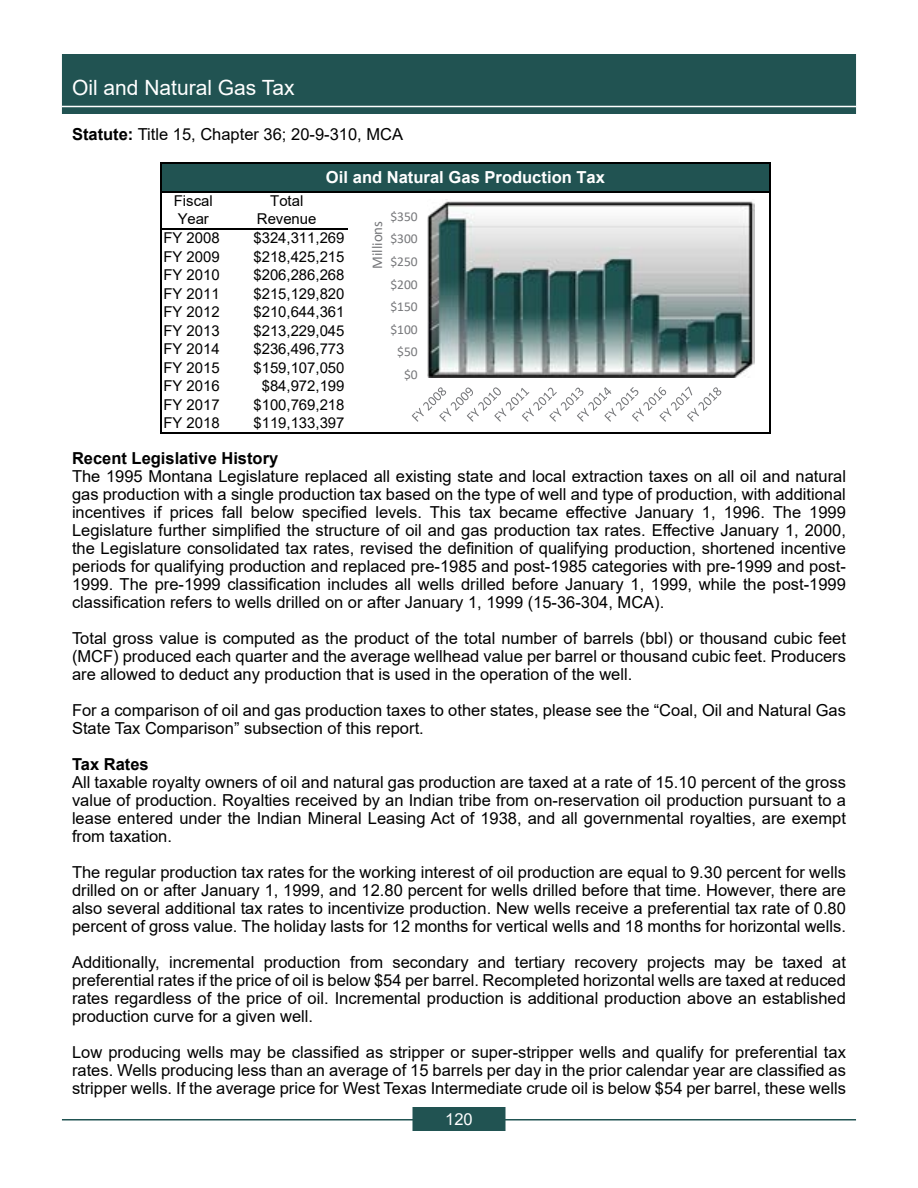
<style>
.page{position:relative;width:918px;height:1188px;background:#fff}
.page>*{position:absolute;margin:0;border:0;box-sizing:border-box;transform-origin:0 0}
.t1{font:21px "Arial";color:#fff}
.t2{font:16.5px/18px "Arial";color:#000;text-align:justify}
.t3{font:700 16.5px "Arial";color:#000}
.t4{font:700 16.5px "Arial";color:#fff}
.t5{font:16.5px "Arial";color:#fff}
.t6{font:15px/18.6px "Arial";color:#000}
.t7{font:15px "Calibri";color:#77787b}
.t8{font:13.5px "Calibri";color:#77787b}
.s1{font-weight:700}
</style>
<div class="page">
<hr style="left:62px;top:1119px;width:794px;height:1px;background:#215352">
<div style="left:413px;top:1108px;width:92px;height:22px;background:#215352"></div>
<div style="left:412px;top:1107px;width:94px;height:24px;border:2px solid #215352"></div>
<div style="left:62px;top:54px;width:794px;height:60px;background:#215352"></div>
<hr style="left:62px;top:106px;width:794px;height:1px;background:#fff">
<div style="left:161px;top:163px;width:609px;height:29px;background:#215352"></div>
<hr style="left:160px;top:162px;width:1px;height:271px;background:#000">
<hr style="left:769px;top:163px;width:1px;height:270px;background:#000">
<hr style="left:161px;top:162px;width:609px;height:1px;background:#000">
<hr style="left:161px;top:191px;width:609px;height:1px;background:#000">
<hr style="left:161px;top:228px;width:187px;height:2px;background:#000">
<hr style="left:161px;top:432px;width:609px;height:1px;background:#000">
<img style="left:428px;top:199px;width:327px;height:178px">
<svg style="left:412px;top:387px;width:309px;height:35px"></svg>
<p class="t1" style="left:72px;top:73px;width:224px">Oil and Natural Gas Tax</p>
<p class="t2" style="left:72px;top:125px;width:333px"><span class="s1">Statute:</span> Title 15, Chapter 36; 20-9-310, MCA</p>
<p class="t4" style="left:326px;top:165px;width:281px">Oil and Natural Gas Production Tax</p>
<p class="t6" style="left:174px;top:191px;width:41px">Fiscal<br>Year</p>
<p class="t6" style="left:257px;top:191px;width:61px;text-align:center">Total<br>Revenue</p>
<p class="t6" style="left:163px;top:228px;width:58px">FY 2008</p>
<p class="t6" style="left:253px;top:228px;width:93px">$324,311,269</p>
<p class="t6" style="left:163px;top:247px;width:58px">FY 2009</p>
<p class="t6" style="left:253px;top:247px;width:93px">$218,425,215</p>
<p class="t6" style="left:163px;top:265px;width:58px">FY 2010</p>
<p class="t6" style="left:253px;top:265px;width:93px">$206,286,268</p>
<p class="t6" style="left:163px;top:284px;width:58px">FY 2011</p>
<p class="t6" style="left:253px;top:284px;width:93px">$215,129,820</p>
<p class="t6" style="left:163px;top:303px;width:58px">FY 2012</p>
<p class="t6" style="left:253px;top:303px;width:93px">$210,644,361</p>
<p class="t6" style="left:163px;top:321px;width:58px">FY 2013</p>
<p class="t6" style="left:253px;top:321px;width:93px">$213,229,045</p>
<p class="t6" style="left:163px;top:340px;width:58px">FY 2014</p>
<p class="t6" style="left:253px;top:340px;width:93px">$236,496,773</p>
<p class="t6" style="left:163px;top:358px;width:58px">FY 2015</p>
<p class="t6" style="left:253px;top:358px;width:93px">$159,107,050</p>
<p class="t6" style="left:163px;top:377px;width:58px">FY 2016</p>
<p class="t6" style="left:262px;top:377px;width:84px">$84,972,199</p>
<p class="t6" style="left:163px;top:395px;width:58px">FY 2017</p>
<p class="t6" style="left:253px;top:395px;width:93px">$100,769,218</p>
<p class="t6" style="left:163px;top:414px;width:58px">FY 2018</p>
<p class="t6" style="left:253px;top:414px;width:93px">$119,133,397</p>
<p class="t7" style="left:367px;top:269px;width:50px;rotate:-90deg">Millions</p>
<p class="t8" style="left:390px;top:207px;width:29px">$350</p>
<p class="t8" style="left:390px;top:229px;width:29px">$300</p>
<p class="t8" style="left:390px;top:252px;width:29px">$250</p>
<p class="t8" style="left:390px;top:275px;width:29px">$200</p>
<p class="t8" style="left:390px;top:297px;width:29px">$150</p>
<p class="t8" style="left:390px;top:320px;width:29px">$100</p>
<p class="t8" style="left:397px;top:342px;width:22px">$50</p>
<p class="t8" style="left:404px;top:365px;width:15px">$0</p>
<p class="t3" style="left:72px;top:446px;width:208px">Recent Legislative History</p>
<p class="t2" style="left:72px;top:467px;width:776px">The 1995 Montana Legislature replaced all existing state and local extraction taxes on all oil and natural gas production with a single production tax based on the type of well and type of production, with additional incentives if prices fall below specified levels. This tax became effective January 1, 1996. The 1999<br>Legislature further simplified the structure of oil and gas production tax rates. Effective January 1, 2000, the Legislature consolidated tax rates, revised the definition of qualifying production, shortened incentive periods for qualifying production and replaced pre-1985 and post-1985 categories with pre-1999 and post-1999. The pre-1999 classification includes all wells drilled before January 1, 1999, while the post-1999 classification refers to wells drilled on or after January 1, 1999 (15-36-304, MCA).</p>
<p class="t2" style="left:72px;top:629px;width:775px">Total gross value is computed as the product of the total number of barrels (bbl) or thousand cubic feet (MCF) produced each quarter and the average wellhead value per barrel or thousand cubic feet. Producers are allowed to deduct any production that is used in the operation of the well.</p>
<p class="t2" style="left:72px;top:701px;width:775px">For a comparison of oil and gas production taxes to other states, please see the “Coal, Oil and Natural Gas<br>State Tax Comparison” subsection of this report.</p>
<p class="t3" style="left:72px;top:752px;width:78px">Tax Rates</p>
<p class="t2" style="left:72px;top:773px;width:775px">All taxable royalty owners of oil and natural gas production are taxed at a rate of 15.10 percent of the gross value of production. Royalties received by an Indian tribe from on-reservation oil production pursuant to a lease entered under the Indian Mineral Leasing Act of 1938, and all governmental royalties, are exempt from taxation.</p>
<p class="t2" style="left:72px;top:863px;width:775px">The regular production tax rates for the working interest of oil production are equal to 9.30 percent for wells drilled on or after January 1, 1999, and 12.80 percent for wells drilled before that time. However, there are also several additional tax rates to incentivize production. New wells receive a preferential tax rate of 0.80 percent of gross value. The holiday lasts for 12 months for vertical wells and 18 months for horizontal wells.</p>
<p class="t2" style="left:72px;top:953px;width:775px">Additionally, incremental production from secondary and tertiary recovery projects may be taxed at preferential rates if the price of oil is below $54 per barrel. Recompleted horizontal wells are taxed at reduced rates regardless of the price of oil. Incremental production is additional production above an established production curve for a given well.</p>
<p class="t2" style="left:72px;top:1043px;width:775px">Low producing wells may be classified as stripper or super-stripper wells and qualify for preferential tax rates. Wells producing less than an average of 15 barrels per day in the prior calendar year are classified as stripper wells. If the average price for West Texas Intermediate crude oil is below $54 per barrel, these wells</p>
<p class="t5" style="left:445px;top:1108px;width:29px">120</p>
</div>
